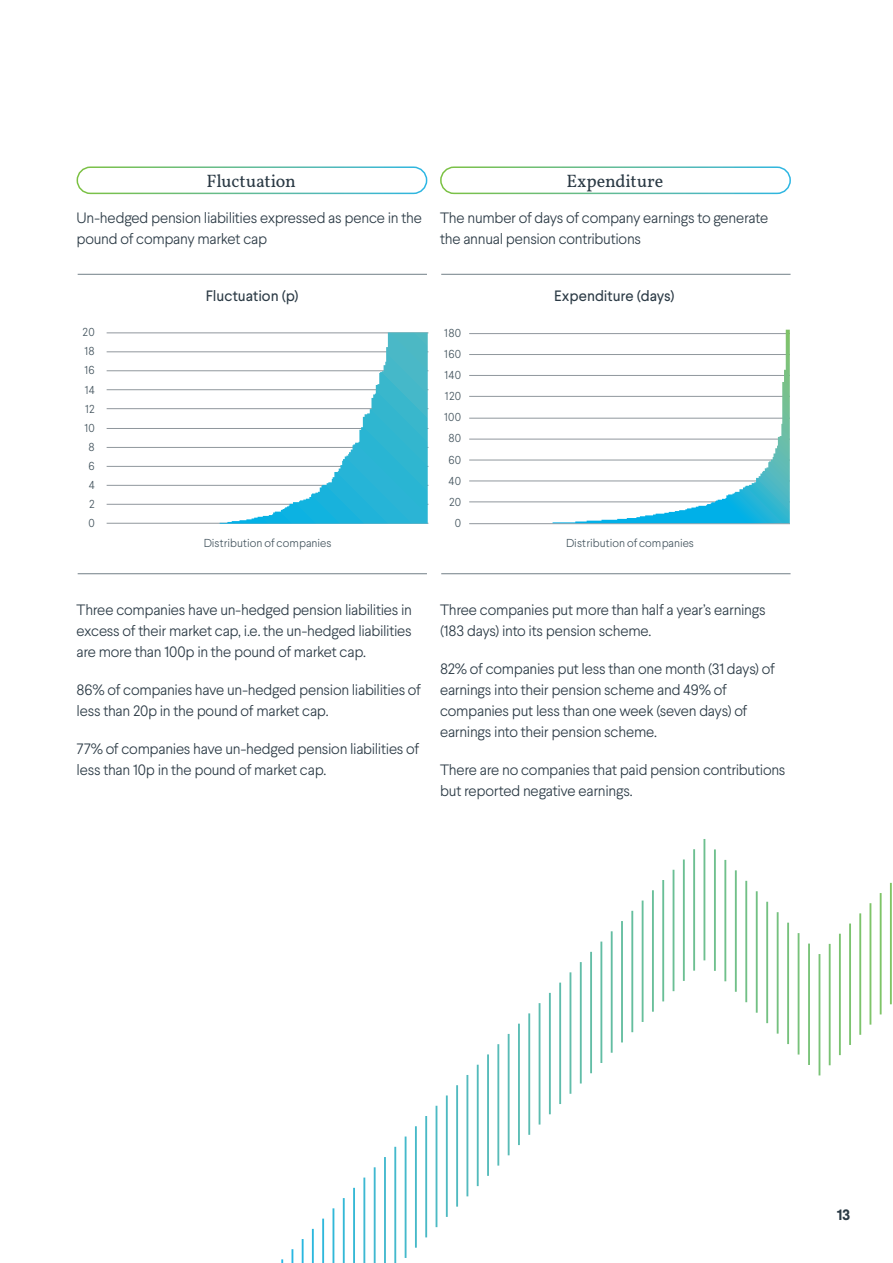
<style>
.page{position:relative;width:893px;height:1263px;background:#fff}
.page>*{position:absolute;margin:0;border:0;box-sizing:border-box;transform-origin:0 0}
.t1{font:18px "Vollkorn";letter-spacing:-.005em;color:#2b3a45}
.t2{font:300 15px/21px "Larsseit";letter-spacing:-.02em;color:#2b3a45}
.t3{font:15px "Larsseit";letter-spacing:-.005em;color:#2b3a45}
.t4{font:700 15px "Larsseit";color:#2b3a45}
.t5{font:300 11.55px "Larsseit";letter-spacing:.005em;color:#45555f}
</style>
<div class="page">
<hr style="left:469px;top:333px;width:321px;height:1px;background:#90979d">
<hr style="left:469px;top:354px;width:321px;height:1px;background:#90979d">
<hr style="left:469px;top:375px;width:321px;height:1px;background:#90979d">
<hr style="left:469px;top:396px;width:321px;height:1px;background:#90979d">
<hr style="left:469px;top:418px;width:321px;height:1px;background:#90979d">
<hr style="left:469px;top:439px;width:321px;height:1px;background:#90979d">
<hr style="left:469px;top:460px;width:321px;height:1px;background:#90979d">
<hr style="left:469px;top:481px;width:321px;height:1px;background:#90979d">
<hr style="left:469px;top:502px;width:321px;height:1px;background:#90979d">
<hr style="left:469px;top:523px;width:321px;height:1px;background:#90979d">
<svg style="left:553px;top:330px;width:237px;height:193px"></svg>
<hr style="left:107px;top:333px;width:321px;height:1px;background:#90979d">
<hr style="left:107px;top:352px;width:321px;height:1px;background:#90979d">
<hr style="left:107px;top:370px;width:321px;height:1px;background:#90979d">
<hr style="left:107px;top:389px;width:321px;height:1px;background:#90979d">
<hr style="left:107px;top:408px;width:321px;height:1px;background:#90979d">
<hr style="left:107px;top:428px;width:321px;height:1px;background:#90979d">
<hr style="left:107px;top:447px;width:321px;height:1px;background:#90979d">
<hr style="left:107px;top:466px;width:321px;height:1px;background:#90979d">
<hr style="left:107px;top:485px;width:321px;height:1px;background:#90979d">
<hr style="left:107px;top:504px;width:321px;height:1px;background:#90979d">
<hr style="left:107px;top:523px;width:321px;height:1px;background:#90979d">
<svg style="left:220px;top:332px;width:208px;height:192px"></svg>
<div style="left:77px;top:166px;width:350px;height:28px;border:2px solid #fff;border-radius:13px"></div>
<div style="left:440px;top:166px;width:351px;height:28px;border:2px solid #fff;border-radius:13px"></div>
<hr style="left:78px;top:274px;width:349px;height:1px;background:#727f87">
<hr style="left:78px;top:573px;width:349px;height:1px;background:#727f87">
<hr style="left:441px;top:274px;width:349px;height:1px;background:#727f87">
<hr style="left:441px;top:573px;width:349px;height:1px;background:#727f87">
<svg style="left:281px;top:839px;width:611px;height:424px"></svg>
<p class="t1" style="left:207px;top:169px;width:91px">Fluctuation</p>
<p class="t1" style="left:566px;top:169px;width:98px">Expenditure</p>
<p class="t2" style="left:77px;top:207px;width:347px">Un-hedged pension liabilities expressed as pence in the pound of company market cap</p>
<p class="t2" style="left:440px;top:207px;width:330px">The number of days of company earnings to generate the annual pension contributions</p>
<p class="t5" style="left:83px;top:325px;width:14px">20</p>
<p class="t5" style="left:85px;top:344px;width:12px">18</p>
<p class="t5" style="left:85px;top:363px;width:12px">16</p>
<p class="t5" style="left:85px;top:382px;width:12px">14</p>
<p class="t5" style="left:85px;top:401px;width:11px">12</p>
<p class="t5" style="left:84px;top:420px;width:12px">10</p>
<p class="t5" style="left:89px;top:439px;width:8px">8</p>
<p class="t5" style="left:89px;top:459px;width:8px">6</p>
<p class="t5" style="left:89px;top:478px;width:8px">4</p>
<p class="t5" style="left:89px;top:497px;width:7px">2</p>
<p class="t5" style="left:89px;top:516px;width:8px">0</p>
<p class="t3" style="left:206px;top:286px;width:94px">Fluctuation (p)</p>
<p class="t3" style="left:554px;top:286px;width:122px">Expenditure (days)</p>
<p class="t5" style="left:444px;top:326px;width:18px">180</p>
<p class="t5" style="left:444px;top:347px;width:18px">160</p>
<p class="t5" style="left:444px;top:368px;width:18px">140</p>
<p class="t5" style="left:445px;top:389px;width:18px">120</p>
<p class="t5" style="left:444px;top:410px;width:19px">100</p>
<p class="t5" style="left:448px;top:431px;width:14px">80</p>
<p class="t5" style="left:448px;top:452px;width:14px">60</p>
<p class="t5" style="left:448px;top:473px;width:14px">40</p>
<p class="t5" style="left:449px;top:494px;width:14px">20</p>
<p class="t5" style="left:204px;top:536px;width:129px">Distribution of companies</p>
<p class="t5" style="left:455px;top:516px;width:8px">0</p>
<p class="t5" style="left:566px;top:536px;width:129px">Distribution of companies</p>
<p class="t2" style="left:77px;top:599px;width:337px;text-align:justify">Three companies have un-hedged pension liabilities in excess of their market cap, i.e. the un-hedged liabilities are more than 100p in the pound of market cap.</p>
<p class="t2" style="left:77px;top:679px;width:346px">86% of companies have un-hedged pension liabilities of less than 20p in the pound of market cap.</p>
<p class="t2" style="left:77px;top:738px;width:344px">77% of companies have un-hedged pension liabilities of less than 10p in the pound of market cap.</p>
<p class="t2" style="left:440px;top:599px;width:327px">Three companies put more than half a year’s earnings (183 days) into its pension scheme.</p>
<p class="t2" style="left:440px;top:658px;width:336px">82% of companies put less than one month (31 days) of earnings into their pension scheme and 49% of companies put less than one week (seven days) of earnings into their pension scheme.</p>
<p class="t2" style="left:440px;top:759px;width:347px">There are no companies that paid pension contributions but reported negative earnings.</p>
<p class="t4" style="left:837px;top:1205px;width:15px">13</p>
</div>
